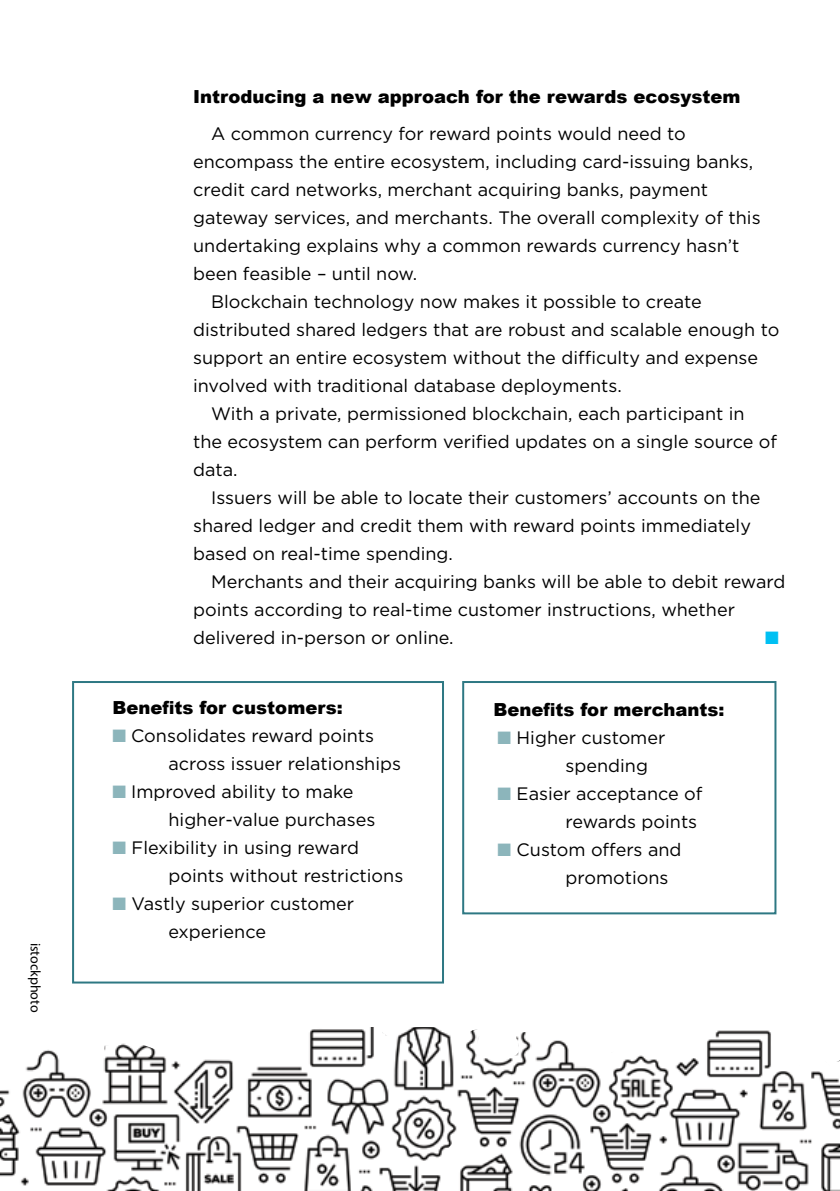
<style>
.page{position:relative;width:840px;height:1191px;background:#fff}
.page>*{position:absolute;margin:0;border:0;box-sizing:border-box;transform-origin:0 0}
.t1{font:18px/28px "Gotham";color:#000}
.t2{font:900 18px "Arial";color:#000}
.t3{font:18px "Zapf Dingbats ITC";color:#00c0f3}
.t4{font:14px "Myriad Pro";color:#000}
.s1{color:#8cb5bb}
</style>
<div class="page">
<div style="left:72px;top:681px;width:372px;height:302px;border:2px solid #2e7883"></div>
<svg style="left:0;top:1027px;width:839px;height:164px"></svg>
<svg style="left:444px;top:1129px;width:41px;height:38px"></svg>
<div style="left:462px;top:681px;width:314px;height:233px;background:#fff;border:2px solid #2e7883"></div>
<p class="t4" style="left:44px;top:942px;width:71px;rotate:90deg">istockphoto</p>
<p class="t2" style="left:193px;top:86px;width:548px">Introducing a new approach for the rewards ecosystem</p>
<p class="t1" style="left:211px;top:119px;width:476px">A common currency for reward points would need to</p>
<p class="t1" style="left:193px;top:147px;width:561px">encompass the entire ecosystem, including card-issuing banks,</p>
<p class="t1" style="left:193px;top:175px;width:516px">credit card networks, merchant acquiring banks, payment</p>
<p class="t1" style="left:193px;top:203px;width:568px">gateway services, and merchants. The overall complexity of this</p>
<p class="t1" style="left:193px;top:231px;width:547px">undertaking explains why a common rewards currency hasn’t</p>
<p class="t1" style="left:193px;top:259px;width:225px">been feasible – until now.</p>
<p class="t1" style="left:211px;top:287px;width:492px">Blockchain technology now makes it possible to create</p>
<p class="t1" style="left:193px;top:315px;width:587px">distributed shared ledgers that are robust and scalable enough to</p>
<p class="t1" style="left:193px;top:343px;width:566px">support an entire ecosystem without the difficulty and expense</p>
<p class="t1" style="left:193px;top:371px;width:430px">involved with traditional database deployments.</p>
<p class="t1" style="left:211px;top:399px;width:534px">With a private, permissioned blockchain, each participant in</p>
<p class="t1" style="left:193px;top:428px;width:585px">the ecosystem can perform verified updates on a single source of</p>
<p class="t1" style="left:193px;top:456px;width:46px">data.</p>
<p class="t1" style="left:211px;top:484px;width:550px">Issuers will be able to locate their customers’ accounts on the</p>
<p class="t1" style="left:193px;top:512px;width:559px">shared ledger and credit them with reward points immediately</p>
<p class="t1" style="left:193px;top:540px;width:261px">based on real-time spending.</p>
<p class="t1" style="left:211px;top:568px;width:575px">Merchants and their acquiring banks will be able to debit reward</p>
<p class="t1" style="left:193px;top:596px;width:543px">points according to real-time customer instructions, whether</p>
<p class="t1" style="left:193px;top:624px;width:262px">delivered in-person or online.</p>
<p class="t3" style="left:764px;top:629px;width:15px">■</p>
<p class="t2" style="left:112px;top:697px;width:232px">Benefits for customers:</p>
<p class="t1" style="left:168px;top:721px;width:234px;text-indent:-56px"><span class="s1">■</span> Consolidates reward points across issuer relationships</p>
<p class="t1" style="left:168px;top:777px;width:208px;text-indent:-56px"><span class="s1">■</span> Improved ability to make higher-value purchases</p>
<p class="t1" style="left:168px;top:833px;width:236px;text-indent:-56px"><span class="s1">■</span> Flexibility in using reward points without restrictions</p>
<p class="t1" style="left:168px;top:889px;width:187px;text-indent:-56px"><span class="s1">■</span> Vastly superior customer experience</p>
<p class="t2" style="left:493px;top:699px;width:232px">Benefits for merchants:</p>
<p class="t1" style="left:565px;top:723px;width:101px;text-indent:-68px"><span class="s1">■</span> Higher customer spending</p>
<p class="t1" style="left:497px;top:779px;width:206px;text-align:right"><span class="s1">■</span> Easier acceptance of rewards points</p>
<p class="t1" style="left:565px;top:835px;width:117px;text-indent:-68px"><span class="s1">■</span> Custom offers and promotions</p>
</div>
